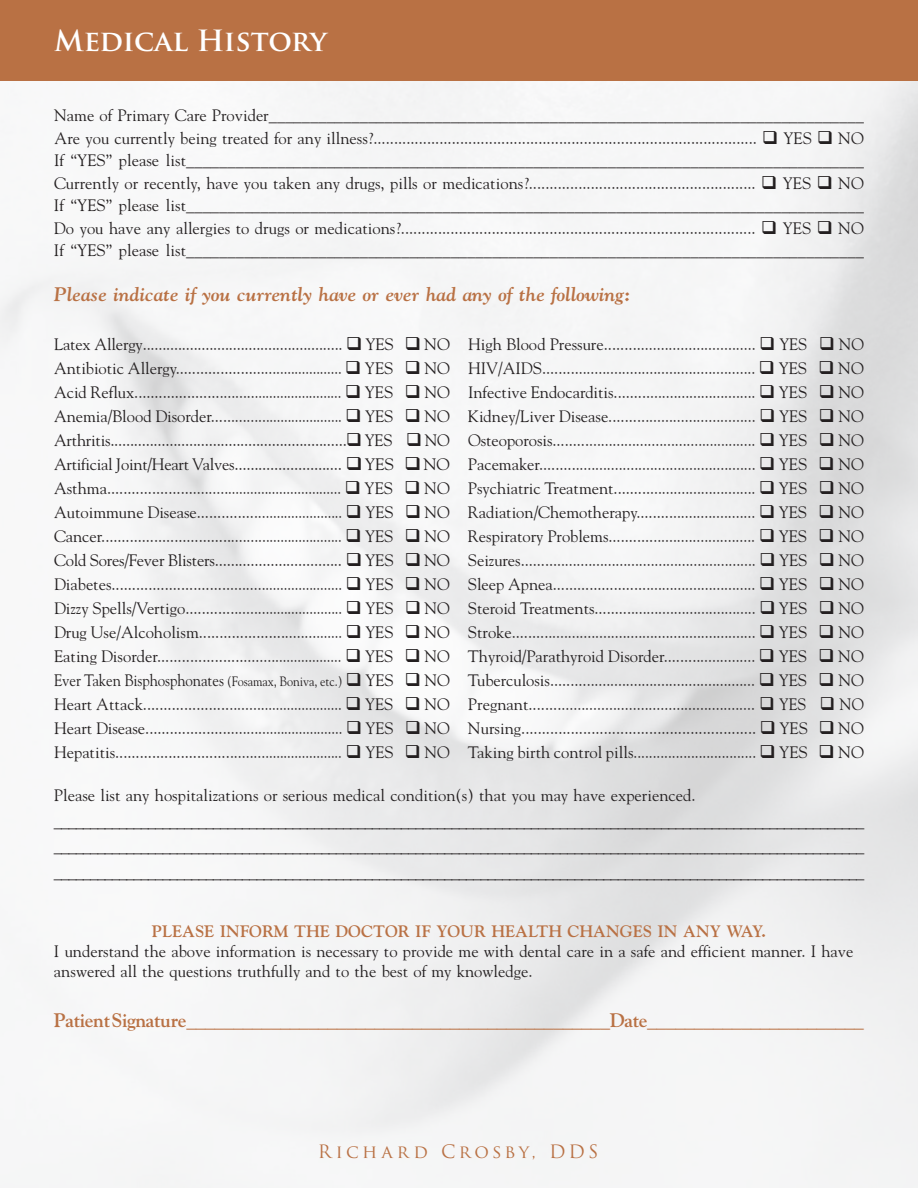
<style>
.page{position:relative;width:918px;height:1188px;background:#fff}
.page>*{position:absolute;margin:0;border:0;box-sizing:border-box;transform-origin:0 0}
.Heading_1{font:700 28.5px "Trajan Pro";letter-spacing:-.01em;color:#fff}
.t1{font:19.5px "Gilde";color:#b97144}
.t2{font:italic 700 19.5px "Gilde";color:#b97144}
.body_copy{font:18px "Trajan Pro";letter-spacing:.185em;color:#b97144}
.t3{font:16.5px/24px "Gilde";color:#231f20}
.t4{font:16.5px "Gilde";color:#231f20;scale:.9 1}
.t5{font:700 16.5px "Gilde";color:#b97144}
.s1{font-size:13.5px}
.s2{font-weight:700}
</style>
<div class="page">
<div style="left:0;top:0;width:918px;height:81px;background:#b97144"></div>
<p class="Heading_1" style="left:54px;top:23px;width:274px">Medical History</p>
<p class="t3" style="left:54px;top:105px;width:812px">Name of Primary Care Provider________________________________________________________________________</p>
<p class="t3" style="left:55px;top:127px;width:811px">Are you currently being treated for any illness?............................................................................................. ❑ YES ❑ NO</p>
<p class="t3" style="left:54px;top:150px;width:812px">If “YES” please list__________________________________________________________________________________</p>
<p class="t3" style="left:54px;top:173px;width:812px;line-height:22.5px">Currently or recently, have you taken any drugs, pills or medications?....................................................... ❑ YES ❑ NO<br>If “YES” please list__________________________________________________________________________________</p>
<p class="t3" style="left:54px;top:218px;width:812px;line-height:22.5px">Do you have any allergies to drugs or medications?...................................................................................... ❑ YES ❑ NO<br>If “YES” please list__________________________________________________________________________________</p>
<p class="t2" style="left:54px;top:285px;width:578px">Please indicate if you currently have or ever had any of the following:</p>
<p class="t3" style="left:54px;top:334px;width:398px">Latex Allergy................................................... ❑ YES ❑ NO<br>Antibiotic Allergy........................................... ❑ YES ❑ NO</p>
<p class="t3" style="left:54px;top:382px;width:397px">Acid Reflux...................................................... ❑ YES ❑ NO</p>
<p class="t3" style="left:54px;top:406px;width:398px">Anemia/Blood Disorder................................... ❑ YES ❑ NO</p>
<p class="t3" style="left:54px;top:430px;width:398px;text-align:justify">Arthritis............................................................❑ YES ❑ NO Artificial Joint/Heart Valves........................... ❑ YES ❑ NO Asthma............................................................. ❑ YES ❑ NO</p>
<p class="t3" style="left:54px;top:502px;width:397px">Autoimmune Disease...................................... ❑ YES ❑ NO</p>
<p class="t3" style="left:54px;top:526px;width:398px">Cancer.............................................................. ❑ YES ❑ NO</p>
<p class="t3" style="left:54px;top:550px;width:398px">Cold Sores/Fever Blisters................................ ❑ YES ❑ NO<br>Diabetes........................................................... ❑ YES ❑ NO</p>
<p class="t3" style="left:54px;top:598px;width:397px">Dizzy Spells/Vertigo......................................... ❑ YES ❑ NO</p>
<p class="t3" style="left:54px;top:622px;width:398px">Drug Use/Alcoholism.................................... ❑ YES ❑ NO</p>
<p class="t3" style="left:54px;top:646px;width:397px">Eating Disorder............................................... ❑ YES ❑ NO</p>
<p class="t4" style="left:54px;top:672px;width:441px">Ever Taken Bisphosphonates <span class="s1">(Fosamax, Boniva, etc.)</span> ❑ YES ❑ NO</p>
<p class="t3" style="left:54px;top:694px;width:397px">Heart Attack................................................... ❑ YES ❑ NO</p>
<p class="t3" style="left:54px;top:718px;width:398px">Heart Disease................................................... ❑ YES ❑ NO</p>
<p class="t3" style="left:54px;top:742px;width:397px">Hepatitis.......................................................... ❑ YES ❑ NO</p>
<p class="t3" style="left:468px;top:334px;width:398px">High Blood Pressure...................................... ❑ YES ❑ NO</p>
<p class="t3" style="left:468px;top:358px;width:397px">HIV/AIDS...................................................... ❑ YES ❑ NO</p>
<p class="t3" style="left:468px;top:382px;width:397px">Infective Endocarditis.................................... ❑ YES ❑ NO</p>
<p class="t3" style="left:468px;top:406px;width:398px">Kidney/Liver Disease..................................... ❑ YES ❑ NO</p>
<p class="t3" style="left:468px;top:430px;width:397px">Osteoporosis.................................................... ❑ YES ❑ NO</p>
<p class="t3" style="left:468px;top:454px;width:398px">Pacemaker....................................................... ❑ YES ❑ NO</p>
<p class="t3" style="left:468px;top:478px;width:397px">Psychiatric Treatment.................................... ❑ YES ❑ NO</p>
<p class="t3" style="left:468px;top:502px;width:398px">Radiation/Chemotherapy.............................. ❑ YES ❑ NO</p>
<p class="t3" style="left:468px;top:526px;width:397px">Respiratory Problems..................................... ❑ YES ❑ NO</p>
<p class="t3" style="left:468px;top:550px;width:397px">Seizures............................................................ ❑ YES ❑ NO</p>
<p class="t3" style="left:468px;top:574px;width:397px">Sleep Apnea................................................... ❑ YES ❑ NO</p>
<p class="t3" style="left:468px;top:598px;width:397px">Steroid Treatments......................................... ❑ YES ❑ NO</p>
<p class="t3" style="left:468px;top:622px;width:398px">Stroke.............................................................. ❑ YES ❑ NO</p>
<p class="t3" style="left:468px;top:646px;width:398px">Thyroid/Parathyroid Disorder....................... ❑ YES ❑ NO</p>
<p class="t3" style="left:468px;top:670px;width:397px">Tuberculosis.................................................... ❑ YES ❑ NO</p>
<p class="t3" style="left:468px;top:694px;width:398px;text-align:justify">Pregnant......................................................... ❑ YES ❑ NO Nursing......................................................... ❑ YES ❑ NO Taking birth control pills................................ ❑ YES ❑ NO</p>
<p class="t3" style="left:54px;top:784px;width:643px">Please list any hospitalizations or serious medical condition(s) that you may have experienced.</p>
<p class="t3" style="left:54px;top:810px;width:812px">________________________________________________________________________________________________________________</p>
<p class="t3" style="left:54px;top:835px;width:812px">________________________________________________________________________________________________________________</p>
<p class="t3" style="left:54px;top:861px;width:812px">________________________________________________________________________________________________________________</p>
<p class="t5" style="left:152px;top:923px;width:616px">PLEASE INFORM THE DOCTOR IF YOUR HEALTH CHANGES IN ANY WAY.</p>
<p class="t3" style="left:54px;top:942px;width:801px;line-height:19.8px">I understand the above information is necessary to provide me with dental care in a safe and efficient manner. I have answered all the questions truthfully and to the best of my knowledge.</p>
<p class="t1" style="left:54px;top:1010px;width:812px"><span class="s2">Patient Signature</span>_____________________________________________<span class="s2">Date</span>_______________________</p>
<p class="body_copy" style="left:318px;top:1140px;width:282px">Richard Crosby, DDS</p>
</div>
